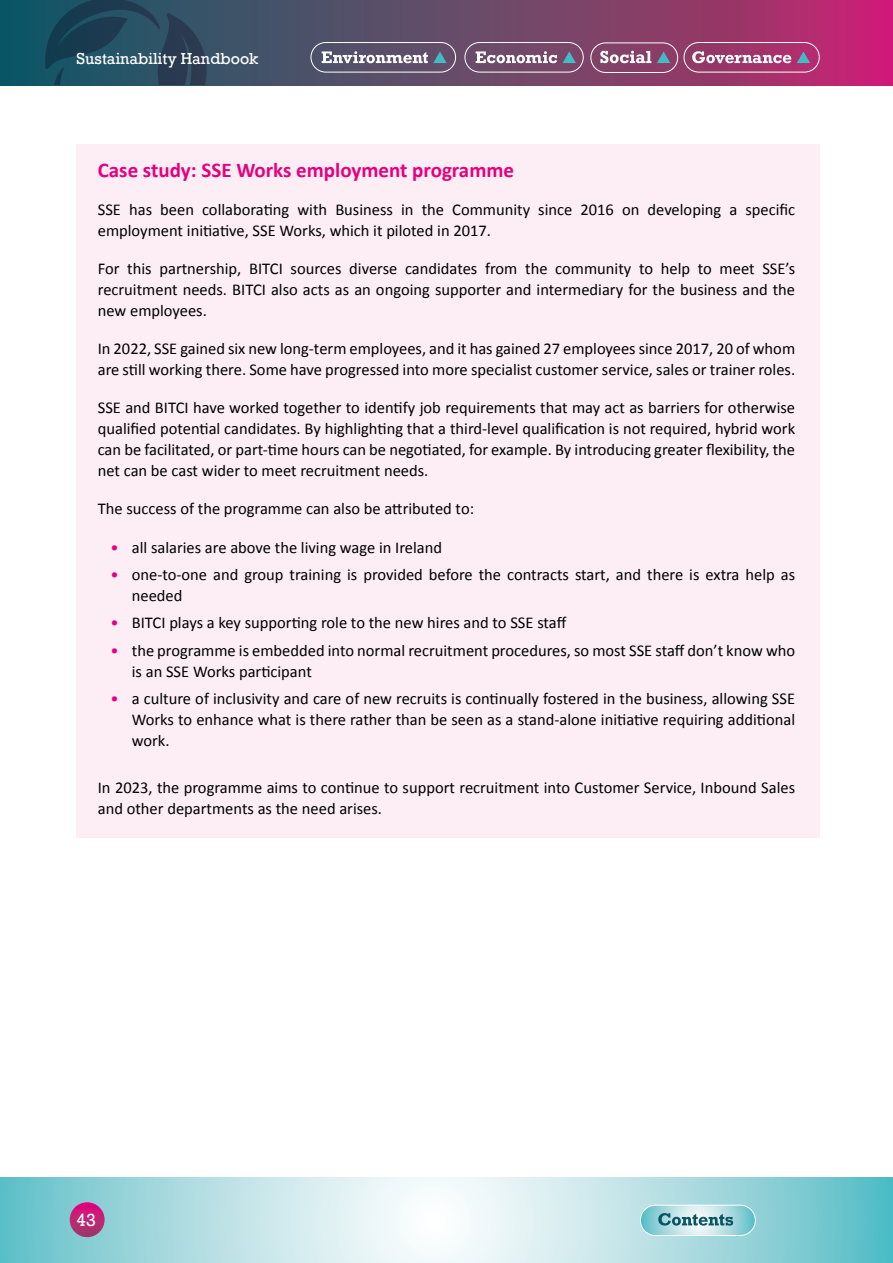
<style>
.page{position:relative;width:893px;height:1263px;background:#fff}
.page>*{position:absolute;margin:0;border:0;box-sizing:border-box;transform-origin:0 0}
.t1{font:700 21px "Calibri";color:#e6007d}
.t2{font:16.5px/21px "Calibri";color:#000}
.t3{font:16.5px "Rockwell";color:#fff}
.t4{font:15px "Rockwell";color:#fff}
.s1{color:#e6007d}
</style>
<div class="page">
<svg style="left:0;top:0;width:893px;height:85px;background:#75446b"></svg>
<svg style="left:0;top:1178px;width:893px;height:85px;background:#b3dfe3"></svg>
<svg style="left:70px;top:1202px;width:35px;height:35px"></svg>
<svg style="left:40px;top:0;width:171px;height:85px;background:#23495d"></svg>
<div style="left:311px;top:42px;width:145px;height:30px;border:1px solid #fff;border-radius:15px"></div>
<div style="left:465px;top:42px;width:119px;height:30px;border:1px solid #fff;border-radius:15px"></div>
<div style="left:684px;top:42px;width:136px;height:30px;border:1px solid #fff;border-radius:15px"></div>
<svg style="left:322px;top:51px;width:125px;height:12px"></svg>
<svg style="left:476px;top:51px;width:100px;height:12px"></svg>
<svg style="left:797px;top:51px;width:13px;height:12px"></svg>
<svg style="left:692px;top:51px;width:99px;height:12px"></svg>
<svg style="left:640px;top:1205px;width:115px;height:30px;background:#a5d8de"></svg>
<div style="left:640px;top:1205px;width:116px;height:31px;border:1px solid #fff;border-radius:15px"></div>
<svg style="left:658px;top:1213px;width:75px;height:12px"></svg>
<div style="left:590px;top:43px;width:88px;height:30px;border:1px solid #fff;border-radius:15px"></div>
<svg style="left:657px;top:51px;width:13px;height:12px"></svg>
<svg style="left:600px;top:51px;width:51px;height:12px"></svg>
<div style="left:77px;top:145px;width:743px;height:693px;background:#fdeef6"></div>
<p class="t4" style="left:77px;top:50px;width:183px">Sustainability Handbook</p>
<p class="t1" style="left:98px;top:156px;width:418px">Case study: SSE Works employment programme</p>
<p class="t2" style="left:98px;top:199px;width:699px">SSE has been collaborating with Business in the Community since 2016 on developing a specific employment initiative, SSE Works, which it piloted in 2017.</p>
<p class="t2" style="left:98px;top:258px;width:699px;text-align:justify">For this partnership, BITCI sources diverse candidates from the community to help to meet SSE’s recruitment needs. BITCI also acts as an ongoing supporter and intermediary for the business and the new employees.</p>
<p class="t2" style="left:98px;top:338px;width:699px">In 2022, SSE gained six new long-term employees, and it has gained 27 employees since 2017, 20 of whom are still working there. Some have progressed into more specialist customer service, sales or trainer roles.</p>
<p class="t2" style="left:98px;top:397px;width:699px;text-align:justify">SSE and BITCI have worked together to identify job requirements that may act as barriers for otherwise qualified potential candidates. By highlighting that a third-level qualification is not required, hybrid work can be facilitated, or part-time hours can be negotiated, for example. By introducing greater flexibility, the net can be cast wider to meet recruitment needs.</p>
<p class="t2" style="left:98px;top:498px;width:378px">The success of the programme can also be attributed to:</p>
<p class="t2" style="left:111px;top:536px;width:333px"><span class="s1">•</span> all salaries are above the living wage in Ireland</p>
<p class="t2" style="left:132px;top:563px;width:665px;text-indent:-21px"><span class="s1">•</span> one-to-one and group training is provided before the contracts start, and there is extra help as needed</p>
<p class="t2" style="left:111px;top:612px;width:457px"><span class="s1">•</span> BITCI plays a key supporting role to the new hires and to SSE staff</p>
<p class="t2" style="left:132px;top:639px;width:665px;text-indent:-21px"><span class="s1">•</span> the programme is embedded into normal recruitment procedures, so most SSE staff don’t know who is an SSE Works participant</p>
<p class="t2" style="left:132px;top:688px;width:665px;text-align:justify;text-indent:-21px"><span class="s1">•</span> a culture of inclusivity and care of new recruits is continually fostered in the business, allowing SSE Works to enhance what is there rather than be seen as a stand-alone initiative requiring additional work.</p>
<p class="t2" style="left:98px;top:776px;width:699px">In 2023, the programme aims to continue to support recruitment into Customer Service, Inbound Sales and other departments as the need arises.</p>
<p class="t3" style="left:76px;top:1210px;width:21px">43</p>
</div>
